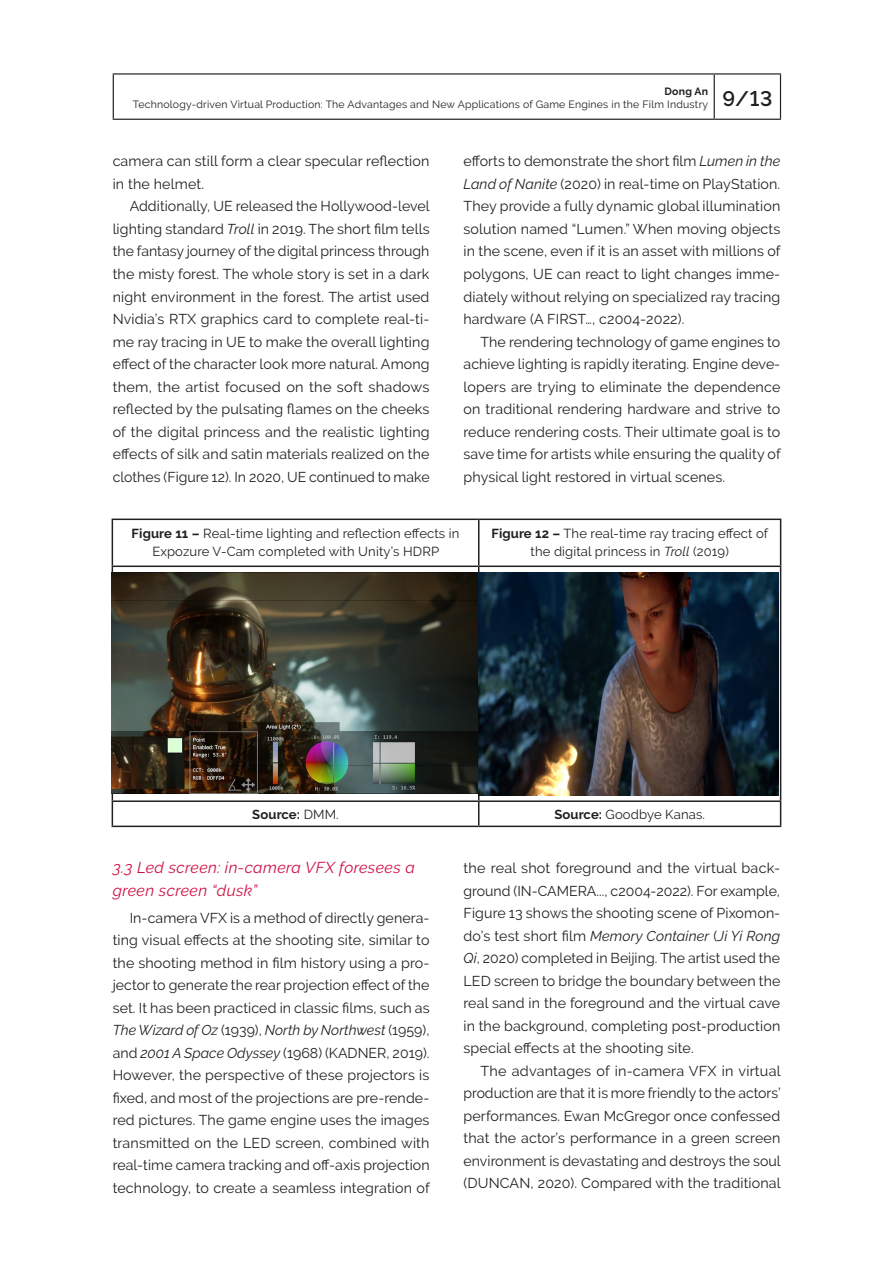
<style>
.page{position:relative;width:893px;height:1263px;background:#fff}
.page>*{position:absolute;margin:0;border:0;box-sizing:border-box;transform-origin:0 0}
.Subtitulo{font:italic 15.75px/22.5px "Raleway";letter-spacing:.025em;color:#cf0f40}
.Miolo{font:14.25px/22.5px "Raleway";letter-spacing:.01em;color:#231f20;text-align:justify}
.tab_center{font:13.05px/18px "Raleway";letter-spacing:.01em;color:#231f20;text-align:center}
.tab_center-2{font:700 13.05px "Raleway";letter-spacing:.01em;color:#231f20}
.t1{font:10.5px/13.5px "Raleway";letter-spacing:.02em;color:#231f20}
.s1{font-weight:700}
.s2{font-style:italic}
.s3{font-weight:400}
</style>
<div class="page">
<hr style="left:714px;top:75px;width:1px;height:44px;background:#231f20">
<hr style="left:113px;top:73px;width:601px;height:2px;background:#231f20">
<hr style="left:113px;top:75px;width:1px;height:44px;background:#231f20">
<hr style="left:714px;top:73px;width:67px;height:2px;background:#231f20">
<hr style="left:780px;top:75px;width:1px;height:44px;background:#231f20">
<hr style="left:113px;top:119px;width:601px;height:1px;background:#231f20">
<hr style="left:714px;top:119px;width:67px;height:1px;background:#231f20">
<hr style="left:112px;top:519px;width:367px;height:1px;background:#231f20">
<hr style="left:112px;top:520px;width:1px;height:45px;background:#231f20">
<hr style="left:479px;top:519px;width:302px;height:1px;background:#231f20">
<hr style="left:478px;top:520px;width:1px;height:45px;background:#231f20">
<hr style="left:780px;top:520px;width:1px;height:45px;background:#231f20">
<hr style="left:112px;top:565px;width:367px;height:2px;background:#231f20">
<hr style="left:112px;top:567px;width:1px;height:233px;background:#231f20">
<hr style="left:479px;top:565px;width:302px;height:2px;background:#231f20">
<hr style="left:478px;top:567px;width:1px;height:233px;background:#231f20">
<hr style="left:780px;top:567px;width:1px;height:233px;background:#231f20">
<hr style="left:112px;top:800px;width:367px;height:2px;background:#231f20">
<svg style="left:112px;top:802px;width:1px;height:24px"></svg>
<hr style="left:479px;top:800px;width:302px;height:2px;background:#231f20">
<svg style="left:478px;top:802px;width:1px;height:24px"></svg>
<svg style="left:780px;top:802px;width:1px;height:24px"></svg>
<hr style="left:112px;top:826px;width:367px;height:1px;background:#231f20">
<hr style="left:479px;top:826px;width:302px;height:1px;background:#231f20">
<img style="left:111px;top:572px;width:667px;height:223px">
<p class="t1" style="left:133px;top:84px;width:641px;text-indent:532px"><span class="s1">Dong An<br></span>Technology-driven Virtual Production: The Advantages and New Applications of Game Engines in the Film Industry <sup>9/13</sup></p>
<p class="Miolo" style="left:113px;top:150px;width:318px">camera can still form a clear specular reflection in the helmet.</p>
<p class="Miolo" style="left:113px;top:195px;width:319px;text-indent:17px">Additionally, UE released the Hollywood-level lighting standard <span class="s2">Troll</span> in 2019. The short film tells the fantasy journey of the digital princess through the misty forest. The whole story is set in a dark night environment in the forest. The artist used Nvidia’s RTX graphics card to complete real-ti&shy;me ray tracing in UE to make the overall lighting effect of the character look more natural. Among them, the artist focused on the soft shadows reflected by the pulsating flames on the cheeks of the digital princess and the realistic lighting effects of silk and satin materials realized on the clothes (Figure 12). In 2020, UE continued to make</p>
<p class="Miolo" style="left:463px;top:150px;width:319px">efforts to demonstrate the short film <span class="s2">Lumen in the Land of Nanite</span> (2020) in real-time on PlayStation.<br>They provide a fully dynamic global illumination solution named “Lumen.” When moving objects in the scene, even if it is an asset with millions of polygons, UE can react to light changes imme&shy;diately without relying on specialized ray tracing hardware (A FIRST…, c2004-2022).</p>
<p class="Miolo" style="left:463px;top:330px;width:319px;text-indent:17px">The rendering technology of game engines to achieve lighting is rapidly iterating. Engine deve&shy;lopers are trying to eliminate the dependence on traditional rendering hardware and strive to reduce rendering costs. Their ultimate goal is to save time for artists while ensuring the quality of physical light restored in virtual scenes.</p>
<p class="tab_center" style="left:132px;top:524px;width:329px"><span class="s1">Figure 11 –</span> Real-time lighting and reflection effects in<br>Expozure V-Cam completed with Unity’s HDRP</p>
<p class="tab_center" style="left:491px;top:524px;width:278px"><span class="s1">Figure 12 –</span> The real-time ray tracing effect of the digital princess in <span class="s2">Troll</span> (2019)</p>
<p class="tab_center-2" style="left:252px;top:807px;width:88px">Source: <span class="s3">DMM.</span></p>
<p class="tab_center" style="left:554px;top:806px;width:152px"><span class="s1">Source:</span> Goodbye Kanas.</p>
<p class="Subtitulo" style="left:113px;top:856px;width:304px">3.3 Led screen: in-camera VFX foresees a green screen “dusk”</p>
<p class="Miolo" style="left:113px;top:906px;width:319px;text-indent:17px">In-camera VFX is a method of directly genera&shy;ting visual effects at the shooting site, similar to the shooting method in film history using a pro&shy;jector to generate the rear projection effect of the set. It has been practiced in classic films, such as <span class="s2">The Wizard of Oz</span> (1939), <span class="s2">North by Northwest</span> (1959), and <span class="s2">2001 A Space Odyssey</span> (1968) (KADNER, 2019).<br>However, the perspective of these projectors is fixed, and most of the projections are pre-rende&shy;red pictures. The game engine uses the images transmitted on the LED screen, combined with real-time camera tracking and off-axis projection technology, to create a seamless integration of</p>
<p class="Miolo" style="left:463px;top:857px;width:318px">the real shot foreground and the virtual back&shy;ground (IN-CAMERA..., c2004-2022). For example, Figure 13 shows the shooting scene of Pixomon&shy;do’s test short film <span class="s2">Memory Container</span> (<span class="s2">Ji Yi Rong Qi</span>, 2020) completed in Beijing. The artist used the LED screen to bridge the boundary between the real sand in the foreground and the virtual cave in the background, completing post-production special effects at the shooting site.</p>
<p class="Miolo" style="left:463px;top:1059px;width:319px;text-indent:17px">The advantages of in-camera VFX in virtual production are that it is more friendly to the actors’ performances. Ewan McGregor once confessed that the actor’s performance in a green screen environment is devastating and destroys the soul (DUNCAN, 2020). Compared with the traditional</p>
</div>
